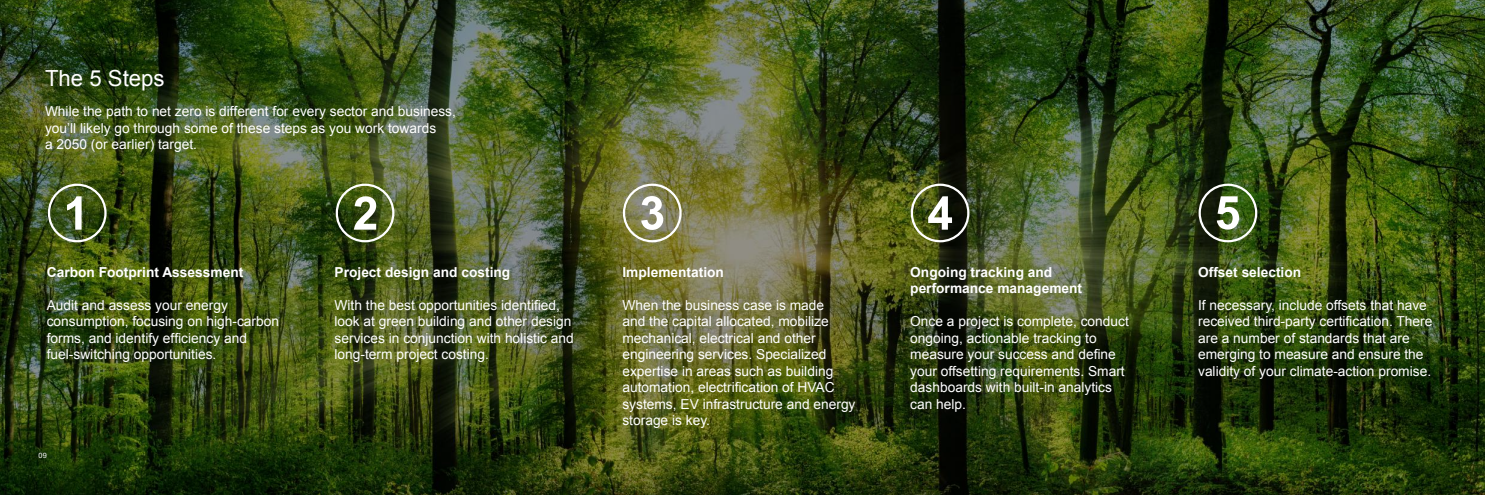
<style>
.page{position:relative;width:1485px;height:495px;background:#fff}
.page>*{position:absolute;margin:0;border:0;box-sizing:border-box;transform-origin:0 0}
.t1{font:22.25px "Arial";color:#fff}
.t2{font:13.75px/16.5px "Arial";color:#fff}
.t3{font:700 13.75px/16.5px "Arial";color:#fff}
.t4{font:7.38px "Arial";color:#fff}
</style>
<div class="page">
<img style="left:0;top:0;width:1485px;height:495px">
<svg style="left:67px;top:196px;width:15px;height:34px"></svg>
<div style="left:48px;top:184px;width:59px;height:58px;border:2px solid #fff;border-radius:50%"></div>
<svg style="left:354px;top:196px;width:22px;height:34px"></svg>
<div style="left:336px;top:184px;width:58px;height:58px;border:2px solid #fff;border-radius:50%"></div>
<svg style="left:641px;top:196px;width:22px;height:34px"></svg>
<div style="left:623px;top:184px;width:59px;height:58px;border:2px solid #fff;border-radius:50%"></div>
<svg style="left:928px;top:196px;width:24px;height:34px"></svg>
<div style="left:911px;top:184px;width:58px;height:58px;border:2px solid #fff;border-radius:50%"></div>
<svg style="left:1217px;top:196px;width:22px;height:34px"></svg>
<div style="left:1199px;top:184px;width:58px;height:58px;border:2px solid #fff;border-radius:50%"></div>
<h1 class="t1" style="left:45px;top:63px;width:121px">The 5 Steps</h1>
<p class="t2" style="left:45px;top:103px;width:412px">While the path to net zero is different for every sector and business, you’ll likely go through some of these steps as you work towards<br>a 2050 (or earlier) target.</p>
<p class="t3" style="left:47px;top:264px;width:198px">Carbon Footprint Assessment</p>
<p class="t2" style="left:47px;top:297px;width:234px">Audit and assess your energy consumption, focusing on high-carbon forms, and identify efficiency and fuel-switching opportunities.</p>
<p class="t4" style="left:39px;top:451px;width:10px">09</p>
<p class="t3" style="left:335px;top:264px;width:177px">Project design and costing</p>
<p class="t2" style="left:335px;top:297px;width:241px">With the best opportunities identified, look at green building and other design services in conjunction with holistic and long-term project costing.</p>
<p class="t3" style="left:622px;top:264px;width:103px">Implementation</p>
<p class="t2" style="left:622px;top:297px;width:235px">When the business case is made<br>and the capital allocated, mobilize mechanical, electrical and other engineering services. Specialized expertise in areas such as building automation, electrification of HVAC systems, EV infrastructure and energy storage is key.</p>
<p class="t3" style="left:910px;top:264px;width:173px">Ongoing tracking and performance management</p>
<p class="t2" style="left:910px;top:313px;width:220px">Once a project is complete, conduct ongoing, actionable tracking to measure your success and define your offsetting requirements. Smart dashboards with built-in analytics can help.</p>
<p class="t3" style="left:1198px;top:264px;width:105px">Offset selection</p>
<p class="t2" style="left:1198px;top:297px;width:236px">If necessary, include offsets that have received third-party certification. There are a number of standards that are emerging to measure and ensure the validity of your climate-action promise.</p>
</div>
